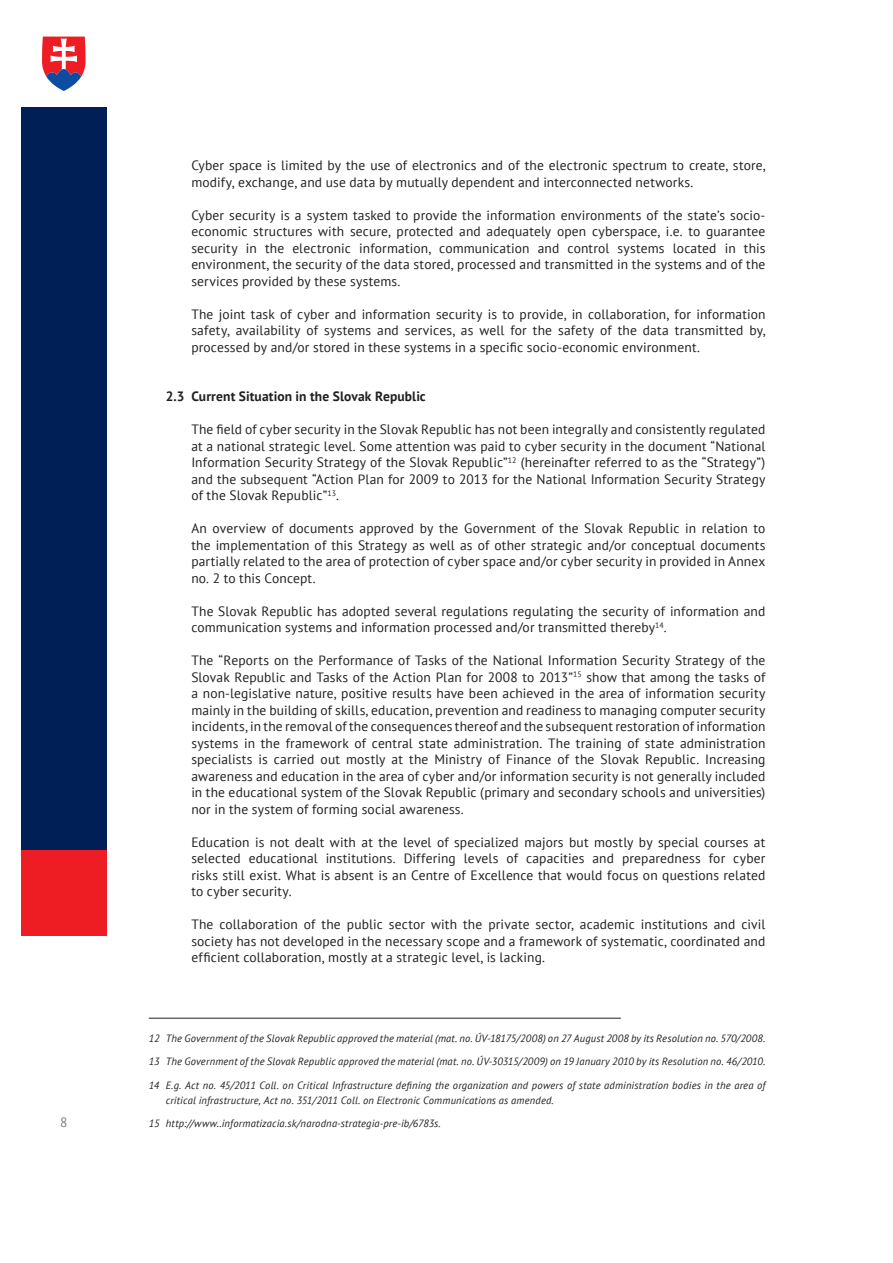
<style>
.page{position:relative;width:893px;height:1263px;background:#fff}
.page>*{position:absolute;margin:0;border:0;box-sizing:border-box;transform-origin:0 0}
.t1{font:13.5px/16.5px "PT Sans";letter-spacing:.01em;color:#231f20;text-align:justify}
.t2{font:700 13.5px "PT Sans";letter-spacing:.01em;color:#231f20}
.t3{font:13.5px "PT Sans";color:#808285}
.t4{font:italic 10.5px/15px "PT Sans";letter-spacing:.015em;color:#231f20}
</style>
<div class="page">
<div style="left:21px;top:106px;width:85px;height:744px;background:#001f56"></div>
<div style="left:21px;top:850px;width:85px;height:85px;background:#ee1d23"></div>
<svg style="left:42px;top:37px;width:44px;height:54px"></svg>
<hr style="left:149px;top:1018px;width:472px;height:1px;background:#231f20">
<p class="t3" style="left:60px;top:1115px;width:9px">8</p>
<p class="t1" style="left:191px;top:158px;width:576px">Cyber space is limited by the use of electronics and of the electronic spectrum to create, store, modify, exchange, and use data by mutually dependent and interconnected networks.</p>
<p class="t1" style="left:191px;top:207px;width:576px">Cyber security is a system tasked to provide the information environments of the state’s socio&shy;economic structures with secure, protected and adequately open cyberspace, i.e. to guarantee security in the electronic information, communication and control systems located in this environment, the security of the data stored, processed and transmitted in the systems and of the services provided by these systems.</p>
<p class="t1" style="left:191px;top:306px;width:576px">The joint task of cyber and information security is to provide, in collaboration, for information safety, availability of systems and services, as well for the safety of the data transmitted by, processed by and/or stored in these systems in a specific socio-economic environment.</p>
<p class="t2" style="left:166px;top:389px;width:261px">2.3 Current Situation in the Slovak Republic</p>
<p class="t1" style="left:191px;top:422px;width:576px">The field of cyber security in the Slovak Republic has not been integrally and consistently regulated at a national strategic level. Some attention was paid to cyber security in the document “National Information Security Strategy of the Slovak Republic”<sup>12</sup> (hereinafter referred to as the “Strategy”) and the subsequent “Action Plan for 2009 to 2013 for the National Information Security Strategy of the Slovak Republic”<sup>13</sup>.</p>
<p class="t1" style="left:191px;top:521px;width:576px">An overview of documents approved by the Government of the Slovak Republic in relation to the implementation of this Strategy as well as of other strategic and/or conceptual documents partially related to the area of protection of cyber space and/or cyber security in provided in Annex no. 2 to this Concept.</p>
<p class="t1" style="left:191px;top:603px;width:576px">The Slovak Republic has adopted several regulations regulating the security of information and communication systems and information processed and/or transmitted thereby<sup>14</sup>.</p>
<p class="t1" style="left:191px;top:653px;width:576px">The “Reports on the Performance of Tasks of the National Information Security Strategy of the Slovak Republic and Tasks of the Action Plan for 2008 to 2013”<sup>15</sup> show that among the tasks of a non-legislative nature, positive results have been achieved in the area of information security mainly in the building of skills, education, prevention and readiness to managing computer security incidents, in the removal of the consequences thereof and the subsequent restoration of information systems in the framework of central state administration. The training of state administration specialists is carried out mostly at the Ministry of Finance of the Slovak Republic. Increasing awareness and education in the area of cyber and/or information security is not generally included in the educational system of the Slovak Republic (primary and secondary schools and universities) nor in the system of forming social awareness.</p>
<p class="t1" style="left:191px;top:834px;width:576px">Education is not dealt with at the level of specialized majors but mostly by special courses at selected educational institutions. Differing levels of capacities and preparedness for cyber risks still exist. What is absent is an Centre of Excellence that would focus on questions related to cyber security.</p>
<p class="t1" style="left:191px;top:917px;width:575px">The collaboration of the public sector with the private sector, academic institutions and civil society has not developed in the necessary scope and a framework of systematic, coordinated and efficient collaboration, mostly at a strategic level, is lacking.</p>
<p class="t4" style="left:149px;top:1031px;width:618px">12 The Government of the Slovak Republic approved the material (mat. no. ÚV-18175/2008) on 27 August 2008 by its Resolution no. 570/2008.</p>
<p class="t4" style="left:149px;top:1054px;width:618px">13 The Government of the Slovak Republic approved the material (mat. no. ÚV-30315/2009) on 19 January 2010 by its Resolution no. 46/2010.</p>
<p class="t4" style="left:166px;top:1078px;width:601px;text-indent:-17px">14 E.g. Act no. 45/2011 Coll. on Critical Infrastructure defining the organization and powers of state administration bodies in the area of critical infrastructure, Act no. 351/2011 Coll. on Electronic Communications as amended.</p>
<p class="t4" style="left:149px;top:1116px;width:293px">15 http://www..informatizacia.sk/narodna-strategia-pre-ib/6783s.</p>
</div>
